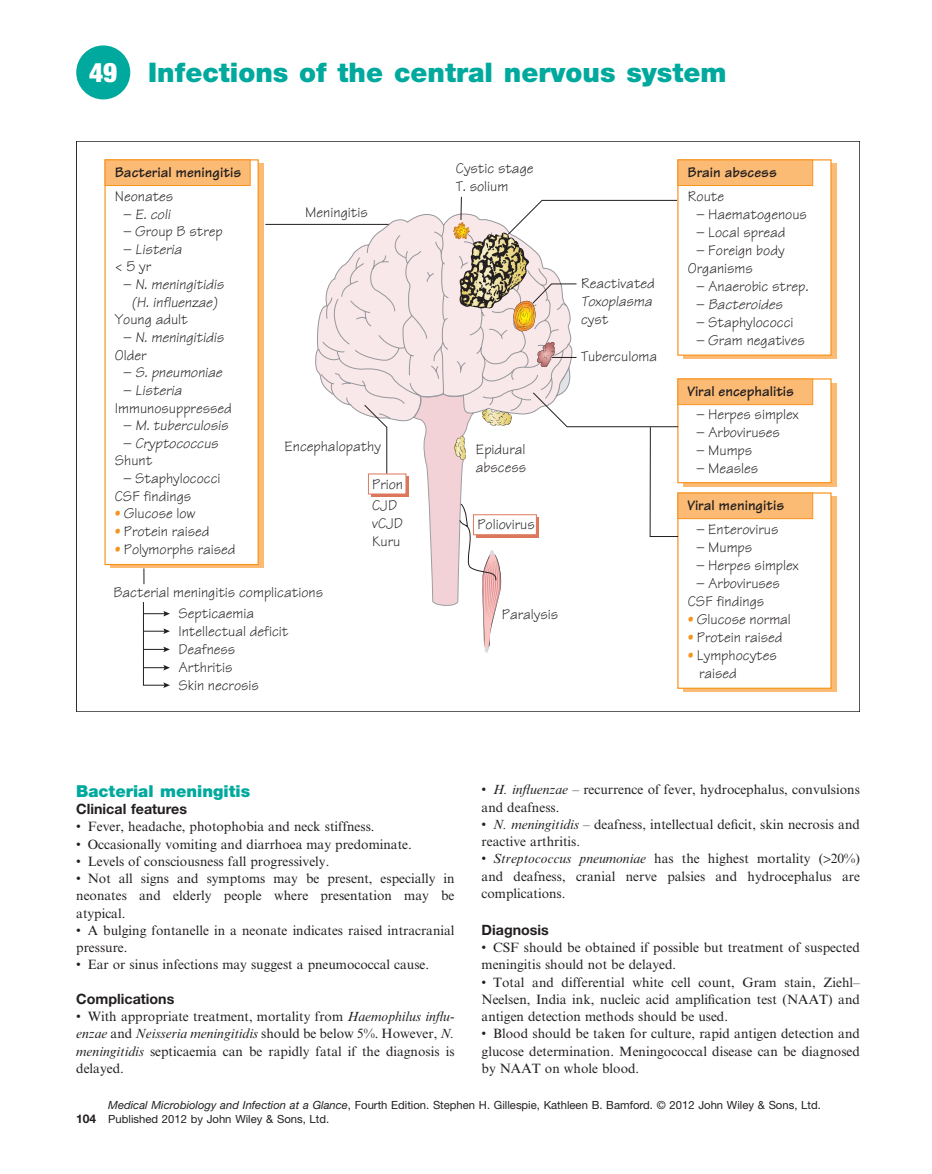
<style>
.page{position:relative;width:932px;height:1174px;background:#fff}
.page>*{position:absolute;margin:0;border:0;box-sizing:border-box;transform-origin:0 0}
.chapterTitle{font:900 27px "Helvetica Neue";color:#00a99d}
.CN{font:900 condensed 27px "Helvetica Neue";color:#fff}
.sectionTitle1{font:900 16.5px "Helvetica Neue";color:#00a99d}
.image{font:15px/18px "Tekton";color:#231f20}
.image-2{font:italic 15px/17.7px "Tekton";color:#231f20}
.image-3{font:700 15px "Tekton";color:#231f20}
.sectionTitle2{font:700 14.25px "Helvetica Neue";color:#231f20}
.List1-bulleted-paran{font:13.5px/17.2px "Times NRMT";color:#231f20}
.List1-bulleted-paraf{font:13.5px/17.2px "Times NRMT";color:#231f20;text-align:justify}
.List1-bulleted-paral{font:13.5px/17.2px "Times NRMT";color:#231f20;text-align:justify}
.t1{font:11.25px "Helvetica Neue";color:#231f20}
.s1{font-style:normal}
.s2{font-style:italic}
.s3{color:#f7931d}
.s4{font-weight:700;font-size:12px}
</style>
<div class="page">
<div style="left:76px;top:45px;width:54px;height:54px;background:#00a99d;border-radius:50%"></div>
<div style="left:105px;top:159px;width:145px;height:27px;background:#fcbb74;border:1px solid #f7931d"></div>
<svg style="left:683px;top:164px;width:153px;height:195px"></svg>
<div style="left:677px;top:159px;width:154px;height:197px;background:#fff;border:1px solid #f7931d"></div>
<div style="left:677px;top:159px;width:135px;height:27px;background:#fcbb74;border:1px solid #f7931d"></div>
<svg style="left:683px;top:497px;width:153px;height:195px"></svg>
<div style="left:677px;top:492px;width:154px;height:197px;background:#fff;border:1px solid #f7931d"></div>
<div style="left:677px;top:492px;width:135px;height:27px;background:#fcbb74;border:1px solid #f7931d"></div>
<svg style="left:683px;top:383px;width:153px;height:103px"></svg>
<div style="left:677px;top:378px;width:154px;height:105px;background:#fff;border:1px solid #f7931d"></div>
<div style="left:677px;top:378px;width:135px;height:27px;background:#fcbb74;border:1px solid #f7931d"></div>
<svg style="left:143px;top:602px;width:27px;height:86px"></svg>
<svg style="left:143px;top:200px;width:535px;height:385px"></svg>
<svg style="left:318px;top:196px;width:255px;height:457px"></svg>
<p class="CN" style="left:89px;top:56px;width:30px">49</p>
<p class="chapterTitle" style="left:148px;top:57px;width:579px">Infections of the central nervous system</p>
<p class="image" style="left:456px;top:160px;width:79px">Cystic stage<br>T. solium</p>
<p class="image-3" style="left:115px;top:162px;width:128px">Bacterial meningitis</p>
<p class="image-3" style="left:687px;top:162px;width:91px">Brain abscess</p>
<p class="image" style="left:115px;top:187px;width:60px">Neonates</p>
<p class="image-2" style="left:124px;top:205px;width:48px"><span class="s1">–</span> E. coli</p>
<p class="image" style="left:124px;top:222px;width:100px">– Group B strep</p>
<p class="image-2" style="left:115px;top:240px;width:68px;text-indent:9px"><span class="s1">–</span> Listeria <span class="s1">&lt; 5 yr</span></p>
<p class="image-2" style="left:124px;top:275px;width:102px"><span class="s1">–</span> N. meningitidis</p>
<p class="image-2" style="left:131px;top:293px;width:88px">(H. influenzae)</p>
<p class="image" style="left:115px;top:311px;width:74px">Young adult</p>
<p class="image-2" style="left:115px;top:328px;width:111px;text-indent:9px"><span class="s1">–</span> N. meningitidis<br><span class="s1">Older</span></p>
<p class="image-2" style="left:124px;top:364px;width:100px"><span class="s1">–</span> S. pneumoniae</p>
<p class="image" style="left:115px;top:381px;width:118px;text-indent:9px">– <span class="s2">Listeria<br></span>Immunosuppressed</p>
<p class="image-2" style="left:124px;top:416px;width:106px"><span class="s1">–</span> M. tuberculosis</p>
<p class="image-2" style="left:115px;top:434px;width:105px;text-indent:9px"><span class="s1">–</span> Cryptococcus<br><span class="s1">Shunt</span></p>
<p class="image" style="left:115px;top:469px;width:107px;line-height:17.5px;text-indent:9px">– Staphylococci<br>CSF findings</p>
<p class="image" style="left:115px;top:504px;width:82px"><span class="s3">•</span> Glucose low</p>
<p class="image" style="left:115px;top:522px;width:96px"><span class="s3">•</span> Protein raised</p>
<p class="image" style="left:115px;top:540px;width:122px"><span class="s3">•</span> Polymorphs raised</p>
<p class="image" style="left:687px;top:187px;width:38px">Route</p>
<p class="image" style="left:696px;top:205px;width:111px">– Haematogenous</p>
<p class="image" style="left:696px;top:223px;width:90px">– Local spread</p>
<p class="image" style="left:687px;top:241px;width:98px;text-indent:9px">– Foreign body<br>Organisms</p>
<p class="image" style="left:696px;top:277px;width:113px">– Anaerobic strep.</p>
<p class="image-2" style="left:696px;top:295px;width:87px"><span class="s1">–</span> Bacteroides</p>
<p class="image" style="left:696px;top:313px;width:98px">– Staphylococci</p>
<p class="image" style="left:696px;top:331px;width:109px">– Gram negatives</p>
<p class="image" style="left:305px;top:204px;width:64px">Meningitis</p>
<p class="image" style="left:581px;top:274px;width:75px">Reactivated<br><span class="s2">Toxoplasma </span>cyst</p>
<p class="image" style="left:581px;top:347px;width:78px">Tuberculoma</p>
<p class="image-3" style="left:687px;top:381px;width:108px">Viral encephalitis</p>
<p class="image" style="left:696px;top:405px;width:103px">– Herpes simplex</p>
<p class="image" style="left:696px;top:423px;width:85px">– Arboviruses</p>
<p class="image" style="left:696px;top:441px;width:57px">– Mumps</p>
<p class="image" style="left:696px;top:459px;width:63px">– Measles</p>
<p class="image" style="left:284px;top:437px;width:98px">Encephalopathy</p>
<p class="image" style="left:476px;top:440px;width:52px">Epidural abscess</p>
<p class="image" style="left:372px;top:473px;width:32px;line-height:21.5px">Prion<br>CJD</p>
<p class="image" style="left:372px;top:514px;width:32px">vCJD<br>Kuru</p>
<p class="image-3" style="left:687px;top:495px;width:98px">Viral meningitis</p>
<p class="image" style="left:477px;top:515px;width:59px">Poliovirus</p>
<p class="image" style="left:696px;top:520px;width:83px">– Enterovirus</p>
<p class="image" style="left:696px;top:538px;width:57px">– Mumps</p>
<p class="image" style="left:696px;top:556px;width:103px">– Herpes simplex</p>
<p class="image" style="left:687px;top:574px;width:94px;text-indent:9px">– Arboviruses<br>CSF findings</p>
<p class="image" style="left:687px;top:610px;width:105px"><span class="s3">•</span> Glucose normal</p>
<p class="image" style="left:687px;top:628px;width:96px"><span class="s3">•</span> Protein raised</p>
<p class="image" style="left:699px;top:646px;width:79px;text-indent:-11px"><span class="s3">•</span> Lymphocytes raised</p>
<p class="image" style="left:113px;top:582px;width:211px;line-height:21.1px;text-align:center">Bacterial meningitis complications<br>Septicaemia</p>
<p class="image" style="left:178px;top:622px;width:111px">Intellectual deficit<br>Deafness<br>Arthritis<br>Skin necrosis</p>
<p class="image" style="left:502px;top:605px;width:58px">Paralysis</p>
<p class="sectionTitle1" style="left:76px;top:781px;width:175px">Bacterial meningitis</p>
<p class="sectionTitle2" style="left:76px;top:800px;width:112px">Clinical features</p>
<p class="List1-bulleted-paraf" style="left:76px;top:818px;width:300px">• Fever, headache, photophobia and neck stiffness.</p>
<p class="List1-bulleted-paran" style="left:76px;top:835px;width:337px">• Occasionally vomiting and diarrhoea may predominate.</p>
<p class="List1-bulleted-paran" style="left:76px;top:852px;width:254px">• Levels of consciousness fall progressively.</p>
<p class="List1-bulleted-paran" style="left:76px;top:870px;width:380px;text-align:justify">• Not all signs and symptoms may be present, especially in neonates and elderly people where presentation may be atypical.</p>
<p class="List1-bulleted-paran" style="left:76px;top:921px;width:380px">• A bulging fontanelle in a neonate indicates raised intracranial pressure.</p>
<p class="List1-bulleted-paral" style="left:76px;top:956px;width:354px">• Ear or sinus infections may suggest a pneumococcal cause.</p>
<p class="sectionTitle2" style="left:76px;top:990px;width:100px">Complications</p>
<p class="List1-bulleted-paraf" style="left:76px;top:1008px;width:380px">• With appropriate treatment, mortality from <span class="s2">Haemophilus influ&shy;enzae</span> and <span class="s2">Neisseria meningitidis</span> should be below 5%. However, <span class="s2">N. meningitidis</span> septicaemia can be rapidly fatal if the diagnosis is delayed.</p>
<p class="List1-bulleted-paran" style="left:481px;top:781px;width:379px">• <span class="s2">H. influenzae</span> – recurrence of fever, hydrocephalus, convulsions and deafness.</p>
<p class="List1-bulleted-paran" style="left:481px;top:815px;width:380px">• <span class="s2">N. meningitidis</span> – deafness, intellectual deficit, skin necrosis and reactive arthritis.</p>
<p class="List1-bulleted-paral" style="left:481px;top:850px;width:380px">• <span class="s2">Streptococcus pneumoniae</span> has the highest mortality ( 20%) and deafness, cranial nerve palsies and hydrocephalus are complications.</p>
<p class="sectionTitle2" style="left:481px;top:920px;width:69px">Diagnosis</p>
<p class="List1-bulleted-paraf" style="left:481px;top:938px;width:379px">• CSF should be obtained if possible but treatment of suspected meningitis should not be delayed.</p>
<p class="List1-bulleted-paran" style="left:481px;top:973px;width:380px;text-align:justify">• Total and differential white cell count, Gram stain, Ziehl– Neelsen, India ink, nucleic acid amplification test (NAAT) and antigen detection methods should be used.</p>
<p class="List1-bulleted-paral" style="left:481px;top:1025px;width:380px">• Blood should be taken for culture, rapid antigen detection and glucose determination. Meningococcal disease can be diagnosed by NAAT on whole blood.</p>
<p class="t1" style="left:108px;top:1098px;width:713px"><span class="s2">Medical Microbiology and Infection at a Glance</span>, Fourth Edition. Stephen H. Gillespie, Kathleen B. Bamford. © 2012 John Wiley &amp; Sons, Ltd.</p>
<p class="t1" style="left:76px;top:1112px;width:254px"><span class="s4">104</span> Published 2012 by John Wiley &amp; Sons, Ltd.</p>
</div>
